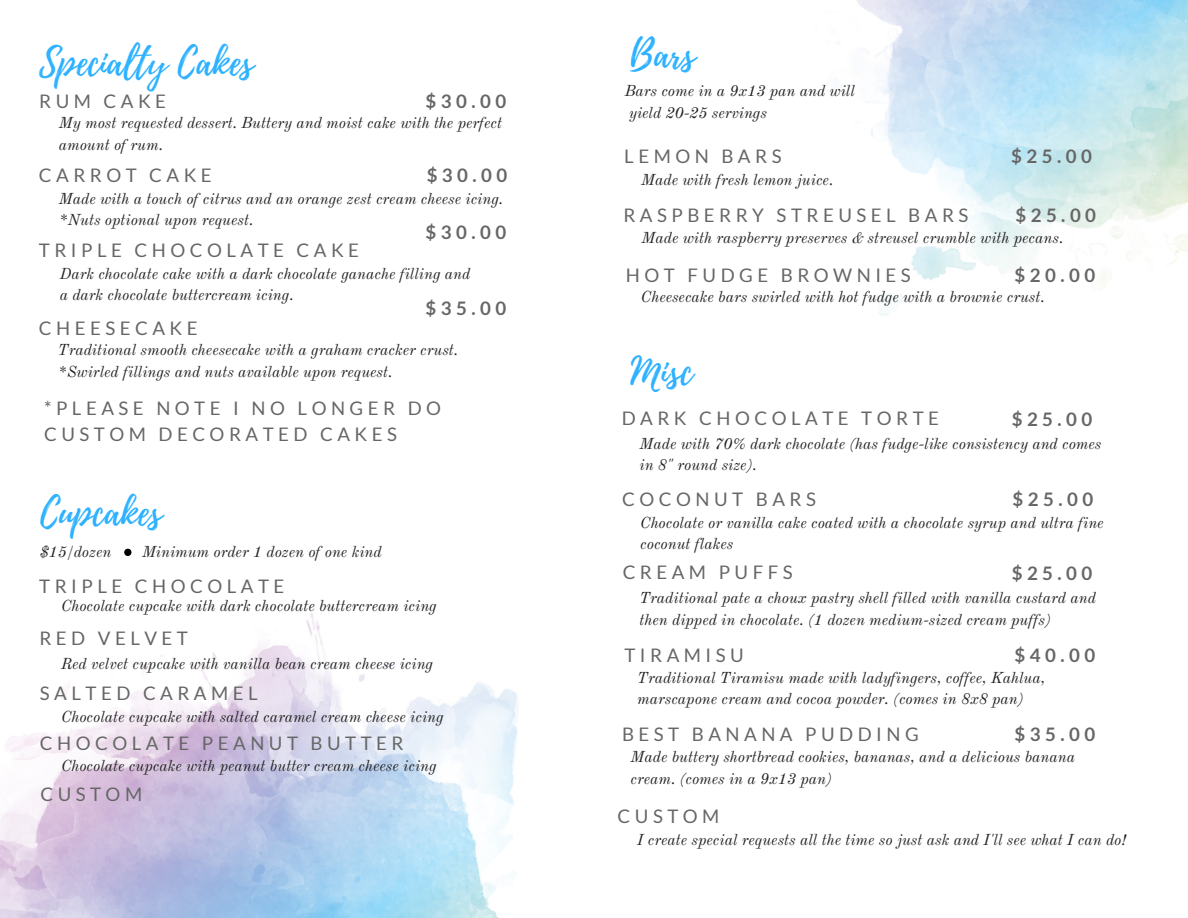
<style>
.page{position:relative;width:1188px;height:918px;background:#fff}
.page>*{position:absolute;margin:0;border:0;box-sizing:border-box;transform-origin:0 0}
.t1{font:37.35px "Playlist Script";color:#2eb2ff}
.t2{font:18.75px/25.8px "Lato";letter-spacing:.24em;color:#666}
.t3{font:700 18.75px "Lato";letter-spacing:.24em;color:#666}
.t4{font:italic 15.6px/21.3px "Old Standard";color:#222}
</style>
<div class="page">
<img style="left:857px;top:0;width:331px;height:316px">
<img style="left:0;top:614px;width:518px;height:304px">
<svg style="left:124px;top:549px;width:8px;height:7px"></svg>
<h1 class="t1" style="left:39px;top:36px;width:216px">Specialty Cakes</h1>
<p class="t2" style="left:39px;top:88px;width:128px">RUM CAKE</p>
<p class="t3" style="left:426px;top:89px;width:82px">$30.00</p>
<p class="t4" style="left:59px;top:113px;width:445px">My most requested dessert. Buttery and moist cake with the perfect amount of rum.</p>
<p class="t3" style="left:427px;top:164px;width:82px">$30.00</p>
<p class="t3" style="left:426px;top:220px;width:82px">$30.00</p>
<p class="t2" style="left:39px;top:162px;width:174px">CARROT CAKE</p>
<p class="t4" style="left:59px;top:188px;width:446px">Made with a touch of citrus and an orange zest cream cheese icing. *Nuts optional upon request.</p>
<p class="t2" style="left:39px;top:237px;width:322px">TRIPLE CHOCOLATE CAKE</p>
<p class="t4" style="left:60px;top:263px;width:412px">Dark chocolate cake with a dark chocolate ganache filling and a dark chocolate buttercream icing.</p>
<p class="t3" style="left:426px;top:297px;width:82px">$35.00</p>
<p class="t2" style="left:39px;top:315px;width:160px">CHEESECAKE</p>
<p class="t4" style="left:58px;top:339px;width:402px">Traditional smooth cheesecake with a graham cracker crust. *Swirled fillings and nuts available upon request.</p>
<p class="t2" style="left:44px;top:395px;width:399px">*PLEASE NOTE I NO LONGER DO<br>CUSTOM DECORATED CAKES</p>
<h1 class="t1" style="left:40px;top:486px;width:123px">Cupcakes</h1>
<p class="t4" style="left:40px;top:541px;width:73px">$15/dozen</p>
<p class="t4" style="left:61px;top:595px;width:377px">Chocolate cupcake with dark chocolate buttercream icing</p>
<p class="t4" style="left:142px;top:541px;width:241px">Minimum order 1 dozen of one kind</p>
<p class="t2" style="left:39px;top:573px;width:247px">TRIPLE CHOCOLATE</p>
<p class="t2" style="left:39px;top:625px;width:150px">RED VELVET</p>
<p class="t4" style="left:61px;top:653px;width:374px">Red velvet cupcake with vanilla bean cream cheese icing</p>
<p class="t4" style="left:61px;top:706px;width:384px">Chocolate cupcake with salted caramel cream cheese icing</p>
<p class="t4" style="left:61px;top:755px;width:377px">Chocolate cupcake with peanut butter cream cheese icing</p>
<p class="t2" style="left:40px;top:680px;width:219px">SALTED CARAMEL</p>
<p class="t2" style="left:40px;top:729px;width:365px">CHOCOLATE PEANUT BUTTER</p>
<p class="t2" style="left:40px;top:781px;width:103px">CUSTOM</p>
<h1 class="t1" style="left:630px;top:28px;width:66px">Bars</h1>
<p class="t4" style="left:625px;top:81px;width:232px">Bars come in a 9x13 pan and will yield 20-25 servings</p>
<p class="t2" style="left:624px;top:143px;width:159px">LEMON BARS</p>
<p class="t4" style="left:641px;top:169px;width:194px">Made with fresh lemon juice.</p>
<p class="t2" style="left:623px;top:202px;width:346px">RASPBERRY STREUSEL BARS</p>
<p class="t3" style="left:1011px;top:144px;width:82px">$25.00</p>
<p class="t3" style="left:1015px;top:203px;width:82px">$25.00</p>
<p class="t4" style="left:642px;top:228px;width:423px">Made with raspberry preserves &amp; streusel crumble with pecans.</p>
<p class="t2" style="left:626px;top:261px;width:286px">HOT FUDGE BROWNIES</p>
<p class="t3" style="left:1015px;top:263px;width:82px">$20.00</p>
<p class="t4" style="left:641px;top:287px;width:405px">Cheesecake bars swirled with hot fudge with a brownie crust.</p>
<h1 class="t1" style="left:631px;top:345px;width:64px">Misc</h1>
<p class="t3" style="left:1012px;top:407px;width:82px">$25.00</p>
<p class="t4" style="left:640px;top:433px;width:463px">Made with 70% dark chocolate (has fudge-like consistency and comes in 8" round size).</p>
<p class="t2" style="left:622px;top:405px;width:319px">DARK CHOCOLATE TORTE</p>
<p class="t2" style="left:622px;top:486px;width:195px">COCONUT BARS</p>
<p class="t3" style="left:1012px;top:487px;width:82px">$25.00</p>
<p class="t4" style="left:640px;top:512px;width:465px">Chocolate or vanilla cake coated with a chocolate syrup and ultra fine coconut flakes</p>
<p class="t2" style="left:623px;top:559px;width:172px">CREAM PUFFS</p>
<p class="t3" style="left:1012px;top:562px;width:82px">$25.00</p>
<p class="t4" style="left:640px;top:588px;width:458px">Traditional pate a choux pastry shell filled with vanilla custard and then dipped in chocolate. (1 dozen medium-sized cream puffs)</p>
<p class="t2" style="left:624px;top:642px;width:121px">TIRAMISU</p>
<p class="t3" style="left:1015px;top:643px;width:82px">$40.00</p>
<p class="t4" style="left:637px;top:667px;width:409px">Traditional Tiramisu made with ladyfingers, coffee, Kahlua, marscapone cream and cocoa powder. (comes in 8x8 pan)</p>
<p class="t2" style="left:622px;top:721px;width:298px">BEST BANANA PUDDING</p>
<p class="t3" style="left:1015px;top:723px;width:82px">$35.00</p>
<p class="t4" style="left:631px;top:747px;width:446px">Made buttery shortbread cookies, bananas, and a delicious banana cream. (comes in a 9x13 pan)</p>
<p class="t2" style="left:618px;top:803px;width:103px">CUSTOM</p>
<p class="t4" style="left:637px;top:829px;width:490px">I create special requests all the time so just ask and I'll see what I can do!</p>
</div>
